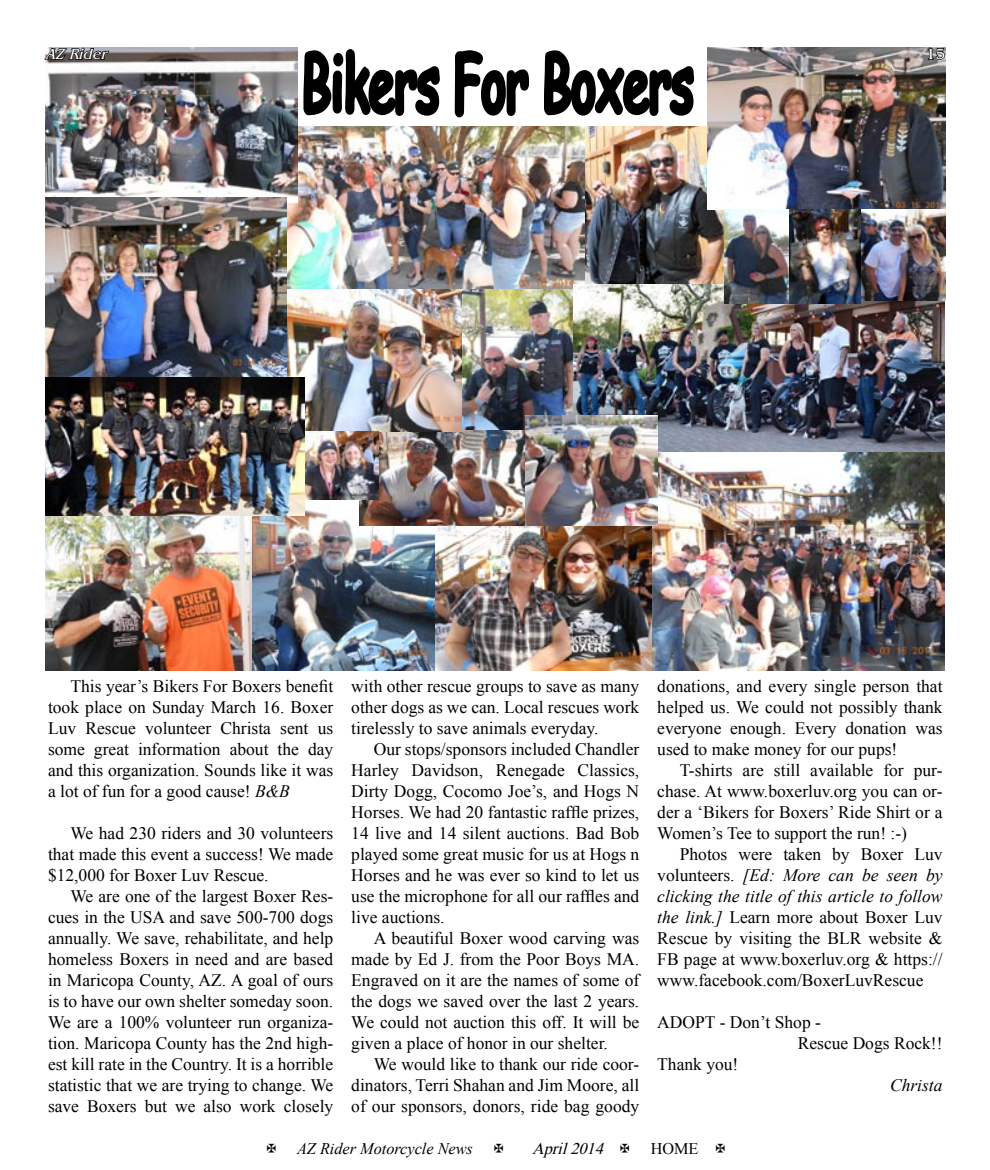
<style>
.page{position:relative;width:990px;height:1170px;background:#fff}
.page>*{position:absolute;margin:0;border:0;box-sizing:border-box;transform-origin:0 0}
.t1{font:76px "Comic Sans MS";color:#000;scale:.61 1}
.t2{font:17.5px/21px "Times New Roman";color:#000;text-align:justify}
.t3{font:italic 17.5px "Times New Roman";color:#000}
.t4{font:italic 16.25px "Times New Roman";color:#000}
.t5{font:italic 16.25px "Times New Roman";color:#000}
.t6{font:16.25px "Times New Roman";color:#000}
.t7{font:italic 15px "Benguiat";color:#fff}
.t8{font:15px "Benguiat";color:#fff}
.s1{font-style:italic}
</style>
<div class="page">
<svg style="left:303px;top:49px;width:137px;height:67px"></svg>
<svg style="left:454px;top:50px;width:76px;height:68px"></svg>
<svg style="left:544px;top:50px;width:151px;height:66px"></svg>
<img style="left:584px;top:126px;width:141px;height:159px">
<img style="left:252px;top:509px;width:398px;height:161px">
<img style="left:287px;top:126px;width:297px;height:164px">
<img style="left:650px;top:451px;width:295px;height:219px">
<img style="left:359px;top:430px;width:166px;height:96px">
<img style="left:45px;top:516px;width:207px;height:154px">
<img style="left:286px;top:290px;width:187px;height:141px">
<img style="left:708px;top:48px;width:237px;height:162px">
<svg style="left:927px;top:47px;width:19px;height:13px"></svg>
<img style="left:45px;top:48px;width:252px;height:154px">
<img style="left:463px;top:290px;width:110px;height:140px">
<img style="left:573px;top:285px;width:372px;height:166px">
<img style="left:45px;top:198px;width:241px;height:179px">
<img style="left:525px;top:416px;width:132px;height:110px">
<img style="left:861px;top:209px;width:84px;height:91px">
<img style="left:725px;top:209px;width:136px;height:95px">
<img style="left:305px;top:431px;width:73px;height:69px">
<svg style="left:44px;top:47px;width:66px;height:17px"></svg>
<img style="left:45px;top:377px;width:260px;height:139px">
<p class="t7" style="left:45px;top:46px;width:67px">AZ Rider</p>
<p class="t8" style="left:926px;top:46px;width:21px">15</p>
<p class="t1" style="left:302px;top:27px;width:644px">Bikers For Boxers</p>
<p class="t2" style="left:48px;top:676px;width:287px;text-indent:22px">This year’s Bikers For Boxers benefit took place on Sunday March 16. Boxer Luv Rescue volunteer Christa sent us some great information about the day and this organization. Sounds like it was a lot of fun for a good cause! <span class="s1">B&amp;B</span></p>
<p class="t2" style="left:48px;top:823px;width:287px;text-indent:23px">We had 230 riders and 30 volunteers that made this event a success! We made $12,000 for Boxer Luv Rescue.</p>
<p class="t2" style="left:48px;top:886px;width:287px;text-indent:23px">We are one of the largest Boxer Res&shy;cues in the USA and save 500-700 dogs annually. We save, rehabilitate, and help homeless Boxers in need and are based in Maricopa County, AZ. A goal of ours is to have our own shelter someday soon.<br>We are a 100% volunteer run organiza&shy;tion. Maricopa County has the 2nd high&shy;est kill rate in the Country. It is a horrible statistic that we are trying to change. We save Boxers but we also work closely</p>
<p class="t2" style="left:351px;top:676px;width:290px">with other rescue groups to save as many other dogs as we can. Local rescues work tirelessly to save animals everyday.</p>
<p class="t2" style="left:351px;top:739px;width:290px;text-indent:23px">Our stops/sponsors included Chandler Harley Davidson, Renegade Classics, Dirty Dogg, Cocomo Joe’s, and Hogs N Horses. We had 20 fantastic raffle prizes, 14 live and 14 silent auctions. Bad Bob played some great music for us at Hogs n Horses and he was ever so kind to let us use the microphone for all our raffles and live auctions.</p>
<p class="t2" style="left:351px;top:928px;width:290px;text-indent:23px">A beautiful Boxer wood carving was made by Ed J. from the Poor Boys MA.<br>Engraved on it are the names of some of the dogs we saved over the last 2 years.<br>We could not auction this off. It will be given a place of honor in our shelter.</p>
<p class="t2" style="left:351px;top:1054px;width:290px;text-indent:23px">We would like to thank our ride coor&shy;dinators, Terri Shahan and Jim Moore, all of our sponsors, donors, ride bag goody</p>
<p class="t2" style="left:657px;top:676px;width:287px">donations, and every single person that helped us. We could not possibly thank everyone enough. Every donation was used to make money for our pups!</p>
<p class="t2" style="left:657px;top:760px;width:287px;text-indent:23px">T-shirts are still available for pur&shy;chase. At www.boxerluv.org you can or&shy;der a ‘Bikers for Boxers’ Ride Shirt or a Women’s Tee to support the run! :-)</p>
<p class="t2" style="left:657px;top:844px;width:287px;text-indent:23px">Photos were taken by Boxer Luv volunteers. <span class="s1">[Ed: More can be seen by clicking the title of this article to follow the link.]</span> Learn more about Boxer Luv Rescue by visiting the BLR website &amp; FB page at www.boxerluv.org &amp; https:// www.facebook.com/BoxerLuvRescue</p>
<p class="t2" style="left:657px;top:1012px;width:165px">ADOPT - Don’t Shop -</p>
<p class="t2" style="left:798px;top:1033px;width:146px">Rescue Dogs Rock!!</p>
<p class="t2" style="left:657px;top:1054px;width:83px">Thank you!</p>
<p class="t3" style="left:890px;top:1073px;width:54px">Christa</p>
<p class="t4" style="left:297px;top:1138px;width:177px">AZ Rider Motorcycle News</p>
<p class="t5" style="left:532px;top:1138px;width:78px">April2014</p>
<p class="t6" style="left:651px;top:1138px;width:49px">HOME</p>
</div>
